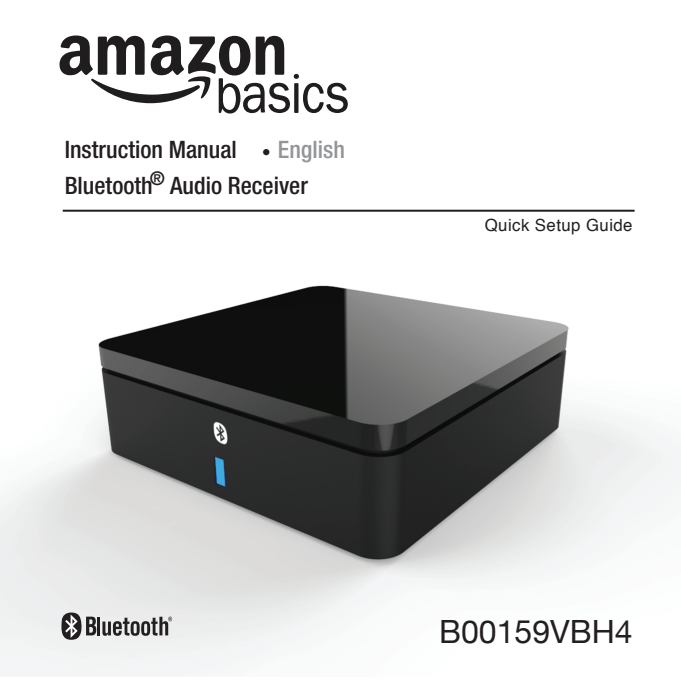
<style>
.page{position:relative;width:681px;height:681px;background:#fff}
.page>*{position:absolute;margin:0;border:0;box-sizing:border-box;transform-origin:0 0}
.t1{font:32px "Helvetica Neue";color:#231f20}
.t2{font:500 condensed 24px "Helvetica Neue LT Std";color:#231f20}
.t3{font:500 condensed 18.8px "Helvetica Neue LT Std";color:#231f20}
.t4{font:16.8px "Helvetica";letter-spacing:.025em;color:#231f20}
.s1{font-weight:900;font-stretch:expanded}
.s2{color:#939598}
</style>
<div class="page">
<img style="left:0;top:100px;width:680px;height:576px">
<hr style="left:97px;top:616px;width:3px;height:19px;background:#231f20">
<svg style="left:102px;top:617px;width:27px;height:18px"></svg>
<div style="left:130px;top:621px;width:10px;height:14px;background:#231f20;border-radius:50%"></div>
<svg style="left:133px;top:623px;width:4px;height:10px"></svg>
<div style="left:141px;top:621px;width:9px;height:14px;background:#231f20;border-radius:50%"></div>
<svg style="left:61px;top:612px;width:35px;height:27px"></svg>
<svg style="left:144px;top:616px;width:28px;height:19px"></svg>
<svg style="left:59px;top:35px;width:288px;height:78px"></svg>
<hr style="left:63px;top:209px;width:571px;height:2px;background:#231f20">
<p class="t2" style="left:65px;top:135px;width:281px">Instruction Manual <span class="s1">∙</span> <span class="s2">English</span></p>
<p class="t3" style="left:150px;top:167px;width:17px">®</p>
<p class="t2" style="left:65px;top:171px;width:244px">Bluetooth Audio Receiver</p>
<p class="t4" style="left:484px;top:212px;width:149px">Quick Setup Guide</p>
<h1 class="t1" style="left:439px;top:608px;width:195px">B00159VBH4</h1>
</div>
